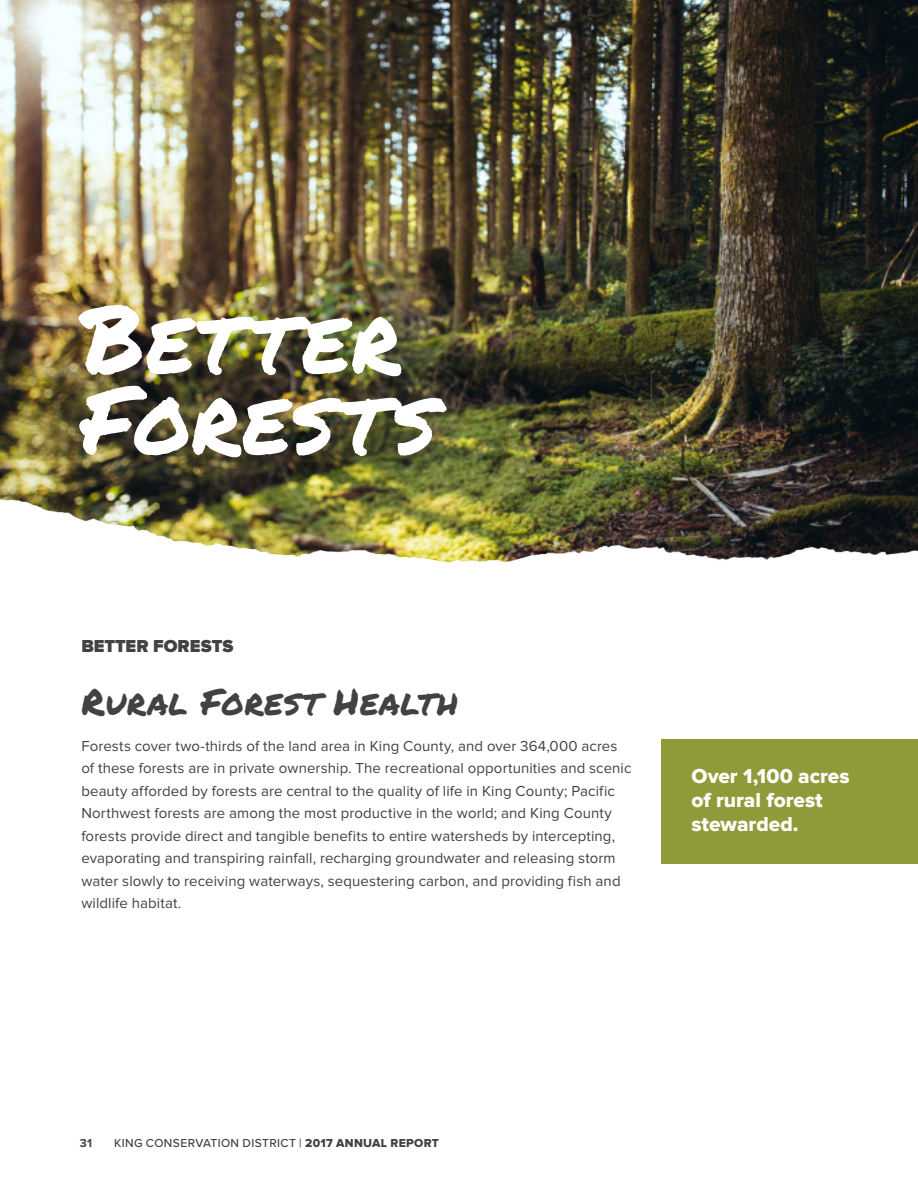
<style>
.page{position:relative;width:918px;height:1188px;background:#fff}
.page>*{position:absolute;margin:0;border:0;box-sizing:border-box;transform-origin:0 0}
.t1{font:93px/81px "Permanent Marker";letter-spacing:.015em;color:#fff}
.Body_Copy{font:36px "Permanent Marker";letter-spacing:.015em;color:#424242}
.t2{font:21px/24px "Proxima Nova Extrabld";color:#fff}
.t3{font:900 18px "Proxima Nova";color:#424242}
.Body_Copy-2{font:15px/22.5px "Proxima Nova";letter-spacing:.005em;color:#424242}
.t4{font:500 12px "Proxima Nova";letter-spacing:.03em;color:#424242}
.t5{font:700 12px "Proxima Nova";color:#424242}
.s1{font-family:"Proxima Nova Extrabld";font-weight:400}
</style>
<div class="page">
<img style="left:0;top:0;width:918px;height:400px">
<img style="left:0;top:400px;width:918px;height:163px">
<div style="left:662px;top:740px;width:256px;height:124px;background:#8f9b38"></div>
<h3 class="t1" style="left:81px;top:296px;width:357px">Better<br>Forests</h3>
<p class="t3" style="left:81px;top:635px;width:154px">BETTER FORESTS</p>
<p class="Body_Copy" style="left:81px;top:675px;width:378px">Rural Forest Health</p>
<p class="Body_Copy-2" style="left:81px;top:735px;width:552px">Forests cover two-thirds of the land area in King County, and over 364,000 acres of these forests are in private ownership. The recreational opportunities and scenic beauty afforded by forests are central to the quality of life in King County; Pacific Northwest forests are among the most productive in the world; and King County forests provide direct and tangible benefits to entire watersheds by intercepting, evaporating and transpiring rainfall, recharging groundwater and releasing storm water slowly to receiving waterways, sequestering carbon, and providing fish and wildlife habitat.</p>
<p class="t2" style="left:692px;top:765px;width:160px">Over 1,100 acres of rural forest stewarded.</p>
<p class="t5" style="left:80px;top:1136px;width:14px">31</p>
<p class="t4" style="left:114px;top:1134px;width:327px">KING CONSERVATION DISTRICT | <span class="s1">2017 ANNUAL REPORT</span></p>
</div>
